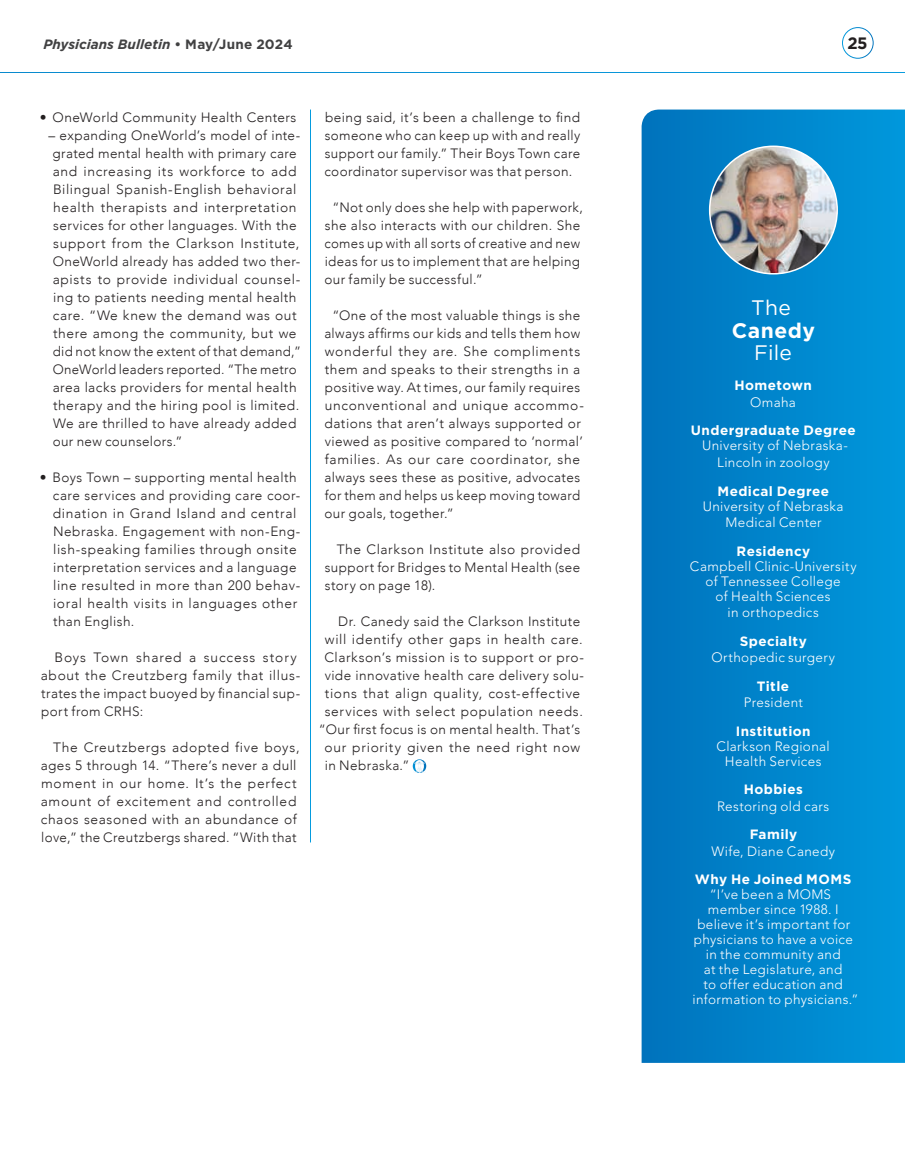
<style>
.page{position:relative;width:905px;height:1175px;background:#fff}
.page>*{position:absolute;margin:0;border:0;box-sizing:border-box;transform-origin:0 0}
.t1{font:21px/22.5px "Gotham";letter-spacing:.01em;color:#fff;text-align:center}
.t2{font:700 16.5px "Gotham";color:#231f20}
.Body_Copy_REDESIGNED{font:300 13.5px/18px "Avenir";letter-spacing:.035em;color:#231f20}
.File_Text{font:300 13.5px/15px "Avenir LT Pro";letter-spacing:.025em;color:#fff;text-align:center}
.File_Sections{font:700 13.5px "Gotham";letter-spacing:.03em;color:#fff}
.t3{font:italic 700 13.5px "Gotham";color:#414142}
.s1{font-style:normal}
.s2{font-weight:700}
</style>
<div class="page">
<div style="left:842px;top:27px;width:31px;height:31px;border:1px solid #fff;border-radius:50%"></div>
<svg style="left:641px;top:110px;width:263px;height:952px;background:#0085cb"></svg>
<img style="left:709px;top:146px;width:128px;height:128px;border-radius:64px">
<svg style="left:413px;top:759px;width:13px;height:14px"></svg>
<p class="t3" style="left:43px;top:35px;width:251px">Physicians Bulletin <span class="s1">• May/June 2024</span></p>
<p class="t2" style="left:847px;top:32px;width:22px">25</p>
<p class="Body_Copy_REDESIGNED" style="left:40px;top:108px;width:258px">• OneWorld Community Health Centers</p>
<p class="Body_Copy_REDESIGNED" style="left:49px;top:126px;width:254px">– expanding OneWorld’s model of inte&shy;grated mental health with primary care and increasing its workforce to add Bilingual Spanish-English behavioral health therapists and interpretation services for other languages. With the support from the Clarkson Institute, OneWorld already has added two ther&shy;apists to provide individual counsel&shy;ing to patients needing mental health care. “We knew the demand was out there among the community, but we did not know the extent of that demand,” OneWorld leaders reported. “The metro area lacks providers for mental health therapy and the hiring pool is limited.<br>We are thrilled to have already added our new counselors.”</p>
<p class="Body_Copy_REDESIGNED" style="left:53px;top:468px;width:249px;text-indent:-13px">• Boys Town – supporting mental health care services and providing care coor&shy;dination in Grand Island and central Nebraska. Engagement with non-Eng&shy;lish-speaking families through onsite interpretation services and a language line resulted in more than 200 behav&shy;ioral health visits in languages other than English.</p>
<p class="Body_Copy_REDESIGNED" style="left:41px;top:648px;width:261px;text-indent:14px">Boys Town shared a success story about the Creutzberg family that illus&shy;trates the impact buoyed by financial sup&shy;port from CRHS:</p>
<p class="Body_Copy_REDESIGNED" style="left:41px;top:738px;width:260px;text-indent:12px">The Creutzbergs adopted five boys, ages 5 through 14. “There’s never a dull moment in our home. It’s the perfect amount of excitement and controlled chaos seasoned with an abundance of love,” the Creutzbergs shared. “With that</p>
<p class="Body_Copy_REDESIGNED" style="left:324px;top:108px;width:257px;text-align:justify">being said, it’s been a challenge to find someone who can keep up with and really support our family.” Their Boys Town care coordinator supervisor was that person.</p>
<p class="Body_Copy_REDESIGNED" style="left:324px;top:198px;width:260px;text-indent:8px">“Not only does she help with paperwork, she also interacts with our children. She comes up with all sorts of creative and new ideas for us to implement that are helping our family be successful.”</p>
<p class="Body_Copy_REDESIGNED" style="left:324px;top:306px;width:261px;text-indent:8px">“One of the most valuable things is she always affirms our kids and tells them how wonderful they are. She compliments them and speaks to their strengths in a positive way. At times, our family requires unconventional and unique accommo&shy;dations that aren’t always supported or viewed as positive compared to ‘normal’ families. As our care coordinator, she always sees these as positive, advocates for them and helps us keep moving toward our goals, together.”</p>
<p class="Body_Copy_REDESIGNED" style="left:325px;top:540px;width:257px;text-align:justify;text-indent:12px">The Clarkson Institute also provided support for Bridges to Mental Health (see story on page 18).</p>
<p class="Body_Copy_REDESIGNED" style="left:338px;top:612px;width:243px">Dr. Canedy said the Clarkson Institute</p>
<p class="Body_Copy_REDESIGNED" style="left:325px;top:630px;width:259px">will identify other gaps in health care.</p>
<p class="Body_Copy_REDESIGNED" style="left:324px;top:648px;width:261px">Clarkson’s mission is to support or pro-</p>
<p class="Body_Copy_REDESIGNED" style="left:325px;top:666px;width:261px">vide innovative health care delivery solu-</p>
<p class="Body_Copy_REDESIGNED" style="left:325px;top:684px;width:257px">tions that align quality, cost-effective</p>
<p class="Body_Copy_REDESIGNED" style="left:325px;top:702px;width:260px">services with select population needs.</p>
<p class="Body_Copy_REDESIGNED" style="left:319px;top:720px;width:263px">“Our first focus is on mental health. That’s</p>
<p class="Body_Copy_REDESIGNED" style="left:324px;top:738px;width:257px">our priority given the need right now</p>
<p class="Body_Copy_REDESIGNED" style="left:325px;top:756px;width:86px">in Nebraska.”</p>
<p class="t1" style="left:731px;top:296px;width:85px">The<br><span class="s2">Canedy<br></span>File</p>
<p class="File_Sections" style="left:734px;top:377px;width:79px">Hometown</p>
<p class="File_Text" style="left:750px;top:395px;width:47px">Omaha</p>
<p class="File_Sections" style="left:690px;top:422px;width:166px">Undergraduate Degree</p>
<p class="File_Text" style="left:702px;top:437px;width:147px;line-height:16.5px">University of Nebraska-<br>Lincoln in zoology</p>
<p class="File_Sections" style="left:717px;top:482px;width:113px">Medical Degree</p>
<p class="File_Text" style="left:702px;top:497px;width:142px;line-height:16.5px">University of Nebraska<br>Medical Center</p>
<p class="File_Sections" style="left:736px;top:542px;width:75px">Residency</p>
<p class="File_Text" style="left:690px;top:558px;width:168px">Campbell Clinic-University of Tennessee College<br>of Health Sciences</p>
<p class="File_Text" style="left:727px;top:605px;width:93px">in orthopedics</p>
<p class="File_Sections" style="left:739px;top:632px;width:68px">Specialty</p>
<p class="File_Text" style="left:711px;top:650px;width:125px">Orthopedic surgery</p>
<p class="File_Sections" style="left:756px;top:677px;width:34px">Title</p>
<p class="File_Text" style="left:743px;top:695px;width:61px">President</p>
<p class="File_Sections" style="left:735px;top:722px;width:76px">Institution</p>
<p class="File_Text" style="left:716px;top:738px;width:115px">Clarkson Regional<br>Health Services</p>
<p class="File_Sections" style="left:743px;top:780px;width:61px">Hobbies</p>
<p class="File_Text" style="left:717px;top:798px;width:114px">Restoring old cars</p>
<p class="File_Sections" style="left:749px;top:825px;width:49px">Family</p>
<p class="File_Text" style="left:711px;top:843px;width:125px">Wife, Diane Canedy</p>
<p class="File_Sections" style="left:695px;top:870px;width:158px">Why He Joined MOMS</p>
<p class="File_Text" style="left:709px;top:887px;width:123px">“I’ve been a MOMS</p>
<p class="File_Text" style="left:708px;top:902px;width:132px">member since 1988. I</p>
<p class="File_Text" style="left:697px;top:917px;width:154px">believe it’s important for</p>
<p class="File_Text" style="left:693px;top:932px;width:160px">physicians to have a voice</p>
<p class="File_Text" style="left:705px;top:947px;width:136px">in the community and</p>
<p class="File_Text" style="left:703px;top:962px;width:140px">at the Legislature, and</p>
<p class="File_Text" style="left:703px;top:977px;width:141px">to offer education and</p>
<p class="File_Text" style="left:692px;top:992px;width:167px">information to physicians.”</p>
</div>
